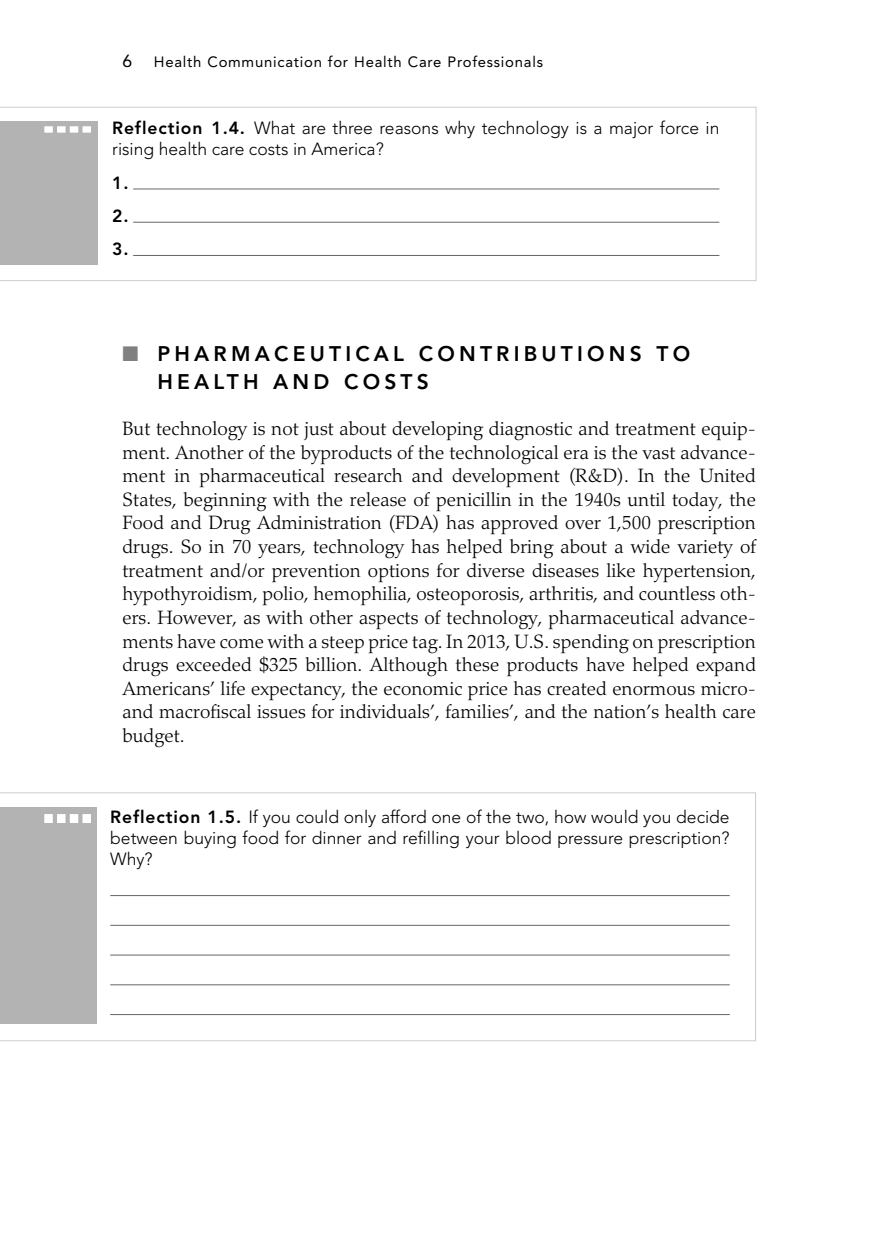
<style>
.page{position:relative;width:882px;height:1260px;background:#fff}
.page>*{position:absolute;margin:0;border:0;box-sizing:border-box;transform-origin:0 0}
.t1{font:800 21px/28px "Avenir LT Std";letter-spacing:.2em;color:#000}
.t2{font:300 19.25px/23.6px "Palatino";letter-spacing:.005em;color:#000;text-align:justify}
.t3{font:300 17.5px/21px "Avenir LT Std";color:#000}
.t4{font:800 17.5px/33.2px "Avenir LT Std";color:#000;text-align:justify}
.t5{font:14.88px "Avenir LT Std";letter-spacing:.05em;color:#000}
.s1{font-size:17.5px}
.s2{font-weight:800}
.s3{color:#808080}
</style>
<div class="page">
<svg style="left:0;top:107px;width:757px;height:174px"></svg>
<hr style="left:133px;top:189px;width:586px;height:1px;background:#666">
<hr style="left:133px;top:222px;width:586px;height:1px;background:#666">
<hr style="left:133px;top:255px;width:586px;height:1px;background:#666">
<div style="left:0;top:121px;width:97px;height:143px;background:#b3b3b3"></div>
<svg style="left:44px;top:126px;width:47px;height:7px"></svg>
<svg style="left:0;top:792px;width:756px;height:249px"></svg>
<div style="left:0;top:807px;width:97px;height:217px;background:#b3b3b3"></div>
<svg style="left:44px;top:814px;width:47px;height:9px"></svg>
<hr style="left:110px;top:895px;width:620px;height:1px;background:#666">
<hr style="left:110px;top:925px;width:620px;height:1px;background:#666">
<hr style="left:110px;top:955px;width:620px;height:1px;background:#666">
<hr style="left:110px;top:984px;width:620px;height:1px;background:#666">
<hr style="left:110px;top:1014px;width:620px;height:1px;background:#666">
<p class="t5" style="left:122px;top:54px;width:422px"><span class="s1">6</span> Health Communication for Health Care Professionals</p>
<p class="t3" style="left:112px;top:118px;width:609px"><span class="s2">Reflection 1.4.</span> What are three reasons why technology is a major force in rising health care costs in America?</p>
<p class="t4" style="left:112px;top:166px;width:18px">1.<br>2.<br>3.</p>
<p class="t1" style="left:158px;top:339px;width:534px;text-indent:-35px"><span class="s3">■</span> PHARMACEUTICAL CONTRIBUTIONS TO<br>HEALTH AND COSTS</p>
<p class="t2" style="left:122px;top:417px;width:635px">But technology is not just about developing diagnostic and treatment equip&shy;ment. Another of the byproducts of the technological era is the vast advance&shy;ment in pharmaceutical research and development (R&amp;D). In the United States, beginning with the release of penicillin in the 1940s until today, the Food and Drug Administration (FDA) has approved over 1,500 prescription drugs. So in 70 years, technology has helped bring about a wide variety of treatment and/or prevention options for diverse diseases like hypertension, hypothyroidism, polio, hemophilia, osteoporosis, arthritis, and countless oth&shy;ers. However, as with other aspects of technology, pharmaceutical advance&shy;ments have come with a steep price tag. In 2013, U.S. spending on prescription drugs exceeded $325 billion. Although these products have helped expand Americans’ life expectancy, the economic price has created enormous micro&shy;and macrofiscal issues for individuals’, families’, and the nation’s health care budget.</p>
<p class="t3" style="left:110px;top:807px;width:621px;text-align:justify"><span class="s2">Reflection 1.5.</span> If you could only afford one of the two, how would you decide between buying food for dinner and refilling your blood pressure prescription?<br>Why?</p>
</div>
